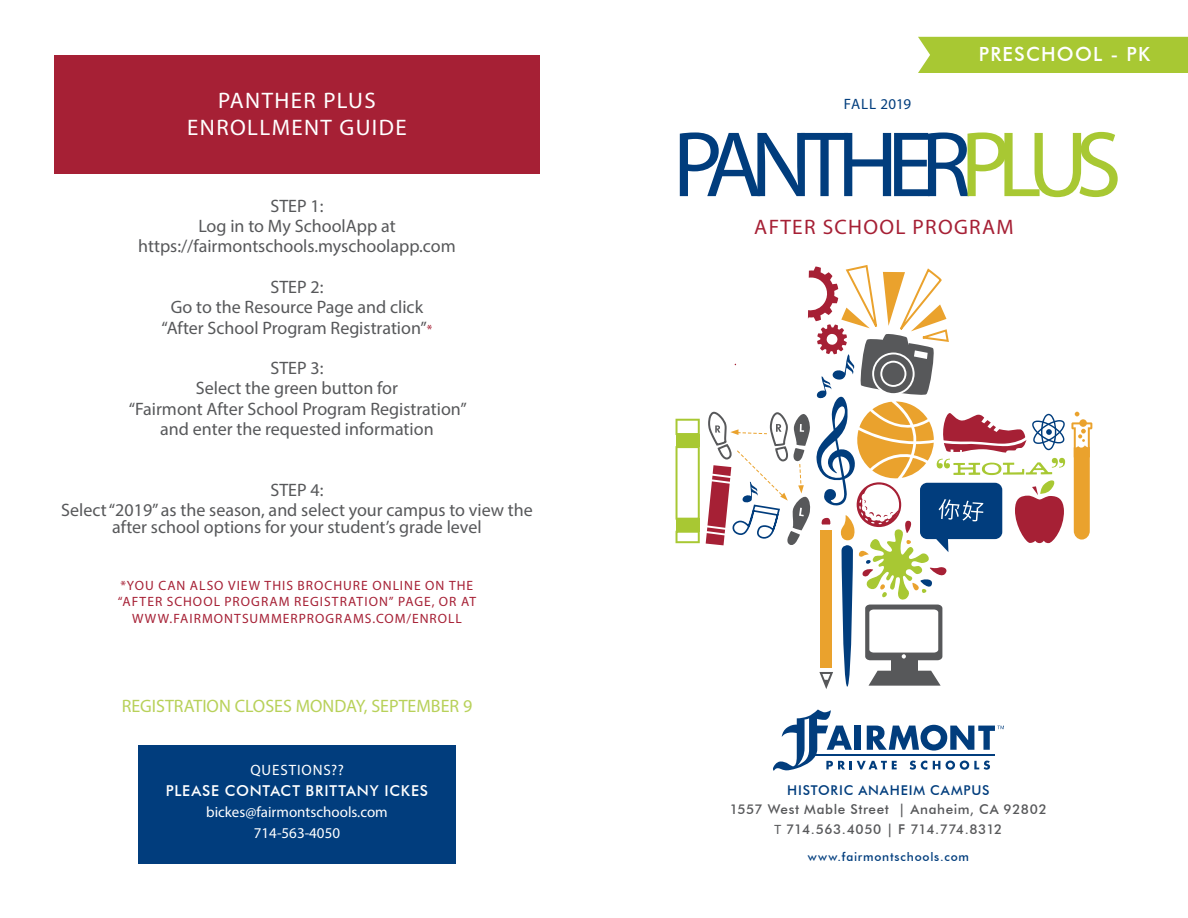
<style>
.page{position:relative;width:1188px;height:918px;background:#fff}
.page>*{position:absolute;margin:0;border:0;box-sizing:border-box;transform-origin:0 0}
.t1{font:93.75px "Myriad Pro";letter-spacing:-.13em;color:#013d7d}
.t2{font:22.5px "Myriad Pro";letter-spacing:.06em;color:#fff}
.t3{font:21px "Myriad Pro";letter-spacing:.06em;color:#a62035}
.t4{font:500 19.5px "Futura BT";letter-spacing:.06em;color:#fff}
.P1{font:18px/16.5px "Myriad Pro";color:#57585a;text-align:center}
.P1-2{font:18px "Myriad Pro";color:#b8d15a}
.t5{font:15px "Myriad Pro";color:#fff}
.t6{font:500 15px "Futura BT";letter-spacing:.055em;color:#fff}
.t7{font:15px "Myriad Pro";letter-spacing:.06em;color:#fff}
.t8{font:15px "Myriad Pro";letter-spacing:.015em;color:#013d7d}
.t9{font:13.5px "Myriad Pro";letter-spacing:.075em;color:#a62035}
._1_address{font:500 13.5px "Futura BT";letter-spacing:.045em;color:#57585a}
._1_address-2{font:500 13.5px "Futura BT";letter-spacing:.025em;color:#57585a}
._1_address-3{font:500 13.5px "Futura BT";letter-spacing:.065em;color:#013d7d}
.t10{font:500 12px "Futura BT";letter-spacing:.065em;color:#013d7d}
.s1{font-size:13.5px;color:#a62035}
.s2{color:#a8c833}
.s3{font-family:"Myriad Pro";font-weight:400}
</style>
<div class="page">
<div style="left:54px;top:55px;width:486px;height:119px;background:#a62035"></div>
<svg style="left:676px;top:531px;width:24px;height:12px"></svg>
<svg style="left:676px;top:446px;width:24px;height:74px"></svg>
<div style="left:676px;top:434px;width:23px;height:13px;background:#a8c833"></div>
<div style="left:676px;top:518px;width:23px;height:13px;background:#a8c833"></div>
<svg style="left:676px;top:419px;width:24px;height:16px"></svg>
<svg style="left:1079px;top:419px;width:8px;height:8px"></svg>
<svg style="left:1075px;top:412px;width:4px;height:4px"></svg>
<svg style="left:1071px;top:422px;width:21px;height:118px"></svg>
<svg style="left:706px;top:265px;width:359px;height:424px"></svg>
<svg style="left:773px;top:710px;width:231px;height:61px"></svg>
<div style="left:918px;top:37px;width:270px;height:36px;background:#a8c833"></div>
<div style="left:138px;top:745px;width:318px;height:119px;background:#013d7d"></div>
<p class="t2" style="left:218px;top:86px;width:159px">PANTHER PLUS</p>
<p class="t2" style="left:187px;top:113px;width:221px">ENROLLMENT GUIDE</p>
<p class="P1" style="left:270px;top:197px;width:55px">STEP 1:</p>
<p class="P1" style="left:198px;top:218px;width:199px">Log in to My SchoolApp at</p>
<p class="P1" style="left:138px;top:238px;width:319px">https://fairmontschools.myschoolapp.com</p>
<p class="P1" style="left:270px;top:278px;width:55px">STEP 2:</p>
<p class="P1" style="left:171px;top:299px;width:254px">Go to the Resource Page and click</p>
<p class="P1" style="left:162px;top:319px;width:272px">“After School Program Registration”<span class="s1">*</span></p>
<p class="P1" style="left:270px;top:360px;width:55px">STEP 3:</p>
<p class="P1" style="left:196px;top:380px;width:204px">Select the green button for</p>
<p class="P1" style="left:129px;top:400px;width:339px">“Fairmont After School Program Registration”</p>
<p class="P1" style="left:160px;top:420px;width:275px">and enter the requested information</p>
<p class="P1" style="left:270px;top:481px;width:55px">STEP 4:</p>
<p class="P1" style="left:61px;top:502px;width:473px">Select “2019” as the season, and select your campus to view the after school options for your student’s grade level</p>
<p class="t9" style="left:121px;top:577px;width:354px">*YOU CAN ALSO VIEW THIS BROCHURE ONLINE ON THE</p>
<p class="t9" style="left:118px;top:593px;width:360px">“AFTER SCHOOL PROGRAM REGISTRATION” PAGE, OR AT</p>
<p class="t9" style="left:132px;top:610px;width:331px">WWW.FAIRMONTSUMMERPROGRAMS.COM/ENROLL</p>
<p class="P1-2" style="left:122px;top:695px;width:352px">REGISTRATION CLOSES MONDAY, SEPTEMBER 9</p>
<p class="t7" style="left:250px;top:761px;width:95px">QUESTIONS??</p>
<p class="t6" style="left:166px;top:782px;width:264px">PLEASE CONTACT BRITTANY ICKES</p>
<p class="t5" style="left:206px;top:803px;width:183px">bickes@fairmontschools.com</p>
<p class="t5" style="left:254px;top:824px;width:88px">714-563-4050</p>
<p class="t8" style="left:844px;top:94px;width:69px">FALL 2019</p>
<p class="t4" style="left:979px;top:42px;width:173px">PRESCHOOL - PK</p>
<p class="t1" style="left:673px;top:107px;width:451px">PANTHER<span class="s2">PLUS</span></p>
<p class="t3" style="left:754px;top:214px;width:261px">AFTER SCHOOL PROGRAM</p>
<p class="_1_address-3" style="left:787px;top:782px;width:204px">HISTORIC ANAHEIM CAMPUS</p>
<p class="_1_address" style="left:730px;top:801px;width:319px">1557 West Mable Street | Anaheim, CA 92802</p>
<p class="_1_address-2" style="left:774px;top:821px;width:230px"><span class="s3">T</span> 714.563.4050 | F 714.774.8312</p>
<p class="t10" style="left:808px;top:850px;width:163px">www.fairmontschools.com</p>
</div>
